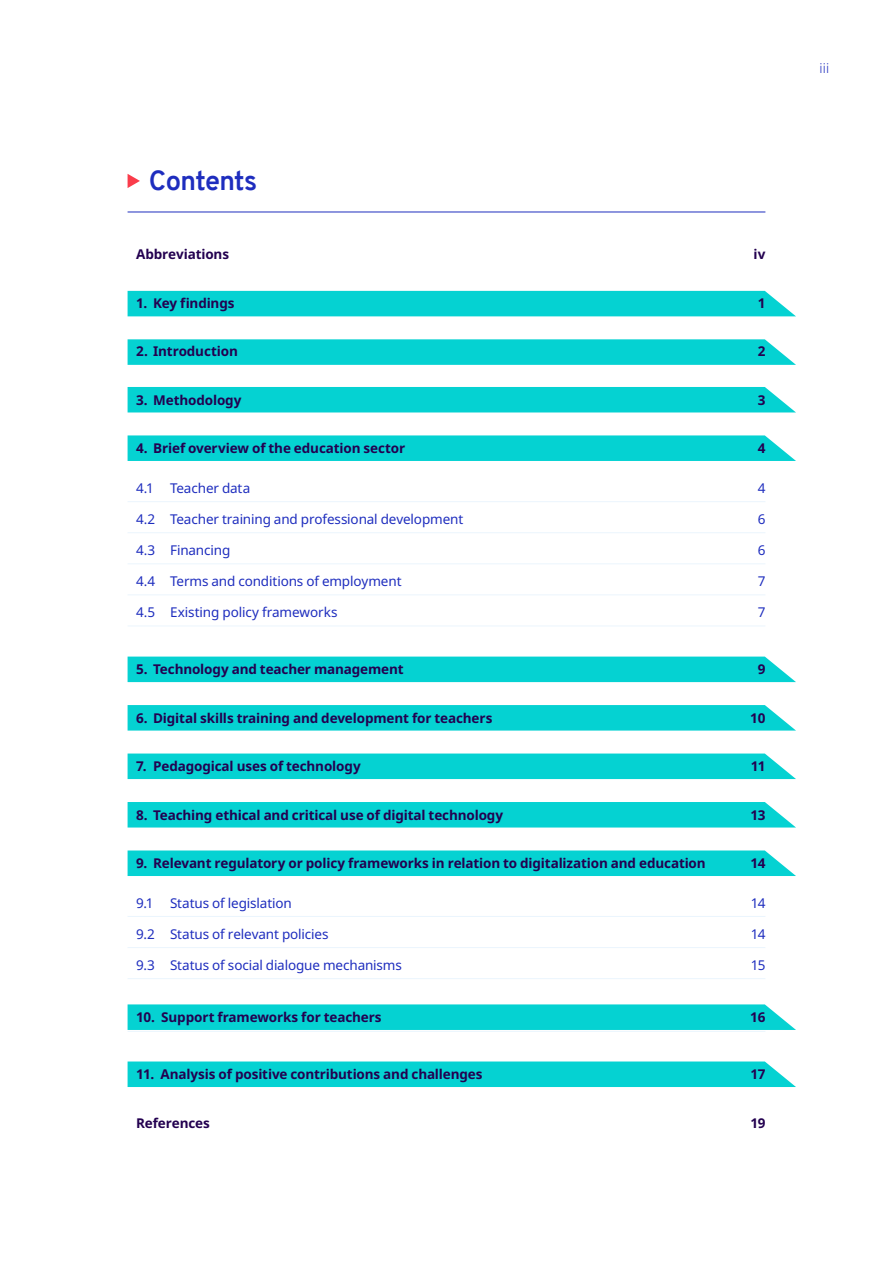
<style>
.page{position:relative;width:893px;height:1263px;background:#fff}
.page>*{position:absolute;margin:0;border:0;box-sizing:border-box;transform-origin:0 0}
.Titre_1{font:700 27px "Overpass";letter-spacing:-.025em;color:#1e2dbe}
.Book_-_TOC_Contents{font:700 13.5px "Noto Sans";letter-spacing:-.01em;color:#230050}
.TOC_1{font:13.5px "Noto Sans";letter-spacing:-.01em;color:#1e2dbe}
.TOC_1-2{font:700 13.5px "Noto Sans";letter-spacing:-.01em;color:#230050}
.t1{font:300 13.5px "Noto Sans";color:#1e2dbe}
</style>
<div class="page">
<div style="left:128px;top:657px;width:668px;height:25px;background:#05d2d2"></div>
<div style="left:128px;top:705px;width:668px;height:25px;background:#05d2d2"></div>
<div style="left:128px;top:753px;width:668px;height:26px;background:#05d2d2"></div>
<div style="left:128px;top:802px;width:668px;height:25px;background:#05d2d2"></div>
<div style="left:128px;top:850px;width:668px;height:26px;background:#05d2d2"></div>
<div style="left:128px;top:1004px;width:668px;height:26px;background:#05d2d2"></div>
<div style="left:128px;top:1061px;width:668px;height:26px;background:#05d2d2"></div>
<div style="left:128px;top:291px;width:668px;height:25px;background:#05d2d2"></div>
<svg style="left:128px;top:339px;width:668px;height:26px;background:#0ed3d3"></svg>
<div style="left:128px;top:387px;width:668px;height:25px;background:#05d2d2"></div>
<div style="left:128px;top:435px;width:668px;height:26px;background:#05d2d2"></div>
<hr style="left:128px;top:212px;width:637px;height:1px;background:#1e2dbe">
<svg style="left:128px;top:174px;width:12px;height:14px"></svg>
<hr style="left:128px;top:501px;width:637px;height:1px;background:#ebf5fd">
<hr style="left:128px;top:532px;width:637px;height:1px;background:#ebf5fd">
<hr style="left:128px;top:563px;width:637px;height:1px;background:#ebf5fd">
<hr style="left:128px;top:594px;width:637px;height:1px;background:#ebf5fd">
<hr style="left:128px;top:626px;width:637px;height:1px;background:#ebf5fd">
<hr style="left:128px;top:916px;width:637px;height:1px;background:#ebf5fd">
<hr style="left:128px;top:947px;width:637px;height:1px;background:#ebf5fd">
<hr style="left:128px;top:978px;width:637px;height:1px;background:#ebf5fd">
<hr style="left:128px;top:1031px;width:637px;height:1px;background:#ebf5fd">
<p class="Titre_1" style="left:149px;top:162px;width:110px">Contents</p>
<p class="Book_-_TOC_Contents" style="left:136px;top:245px;width:94px">Abbreviations</p>
<p class="Book_-_TOC_Contents" style="left:754px;top:245px;width:13px">iv</p>
<p class="Book_-_TOC_Contents" style="left:136px;top:293px;width:100px">1. Key findings</p>
<p class="Book_-_TOC_Contents" style="left:758px;top:293px;width:9px">1</p>
<p class="Book_-_TOC_Contents" style="left:136px;top:342px;width:103px">2. Introduction</p>
<p class="Book_-_TOC_Contents" style="left:758px;top:342px;width:9px">2</p>
<p class="Book_-_TOC_Contents" style="left:136px;top:390px;width:107px">3. Methodology</p>
<p class="Book_-_TOC_Contents" style="left:758px;top:390px;width:9px">3</p>
<p class="Book_-_TOC_Contents" style="left:136px;top:439px;width:271px">4. Brief overview of the education sector</p>
<p class="Book_-_TOC_Contents" style="left:758px;top:439px;width:9px">4</p>
<p class="TOC_1" style="left:136px;top:478px;width:116px">4.1 Teacher data</p>
<p class="TOC_1" style="left:758px;top:478px;width:9px">4</p>
<p class="TOC_1" style="left:136px;top:509px;width:329px">4.2 Teacher training and professional development</p>
<p class="TOC_1" style="left:758px;top:509px;width:9px">6</p>
<p class="TOC_1" style="left:136px;top:540px;width:96px">4.3 Financing</p>
<p class="TOC_1" style="left:758px;top:540px;width:9px">6</p>
<p class="TOC_1" style="left:136px;top:572px;width:267px">4.4 Terms and conditions of employment</p>
<p class="TOC_1" style="left:758px;top:572px;width:9px">7</p>
<p class="TOC_1" style="left:136px;top:603px;width:203px">4.5 Existing policy frameworks</p>
<p class="TOC_1" style="left:758px;top:603px;width:9px">7</p>
<p class="Book_-_TOC_Contents" style="left:136px;top:660px;width:269px">5. Technology and teacher management</p>
<p class="Book_-_TOC_Contents" style="left:758px;top:660px;width:9px">9</p>
<p class="Book_-_TOC_Contents" style="left:136px;top:708px;width:358px">6. Digital skills training and development for teachers</p>
<p class="Book_-_TOC_Contents" style="left:750px;top:708px;width:17px">10</p>
<p class="Book_-_TOC_Contents" style="left:136px;top:757px;width:226px">7. Pedagogical uses of technology</p>
<p class="Book_-_TOC_Contents" style="left:751px;top:757px;width:16px">11</p>
<p class="Book_-_TOC_Contents" style="left:136px;top:805px;width:369px">8. Teaching ethical and critical use of digital technology</p>
<p class="Book_-_TOC_Contents" style="left:750px;top:805px;width:16px">13</p>
<p class="Book_-_TOC_Contents" style="left:136px;top:853px;width:571px">9. Relevant regulatory or policy frameworks in relation to digitalization and education</p>
<p class="Book_-_TOC_Contents" style="left:750px;top:853px;width:16px">14</p>
<p class="TOC_1" style="left:136px;top:893px;width:157px">9.1 Status of legislation</p>
<p class="TOC_1" style="left:751px;top:893px;width:16px">14</p>
<p class="TOC_1" style="left:136px;top:924px;width:194px">9.2 Status of relevant policies</p>
<p class="TOC_1" style="left:751px;top:924px;width:16px">14</p>
<p class="TOC_1" style="left:136px;top:955px;width:267px">9.3 Status of social dialogue mechanisms</p>
<p class="TOC_1" style="left:751px;top:955px;width:16px">15</p>
<p class="TOC_1-2" style="left:136px;top:1008px;width:247px">10. Support frameworks for teachers</p>
<p class="TOC_1-2" style="left:750px;top:1008px;width:17px">16</p>
<p class="Book_-_TOC_Contents" style="left:136px;top:1065px;width:348px">11. Analysis of positive contributions and challenges</p>
<p class="Book_-_TOC_Contents" style="left:750px;top:1065px;width:16px">17</p>
<p class="Book_-_TOC_Contents" style="left:136px;top:1113px;width:75px">References</p>
<p class="Book_-_TOC_Contents" style="left:750px;top:1113px;width:17px">19</p>
<p class="t1" style="left:820px;top:59px;width:11px">iii</p>
</div>
